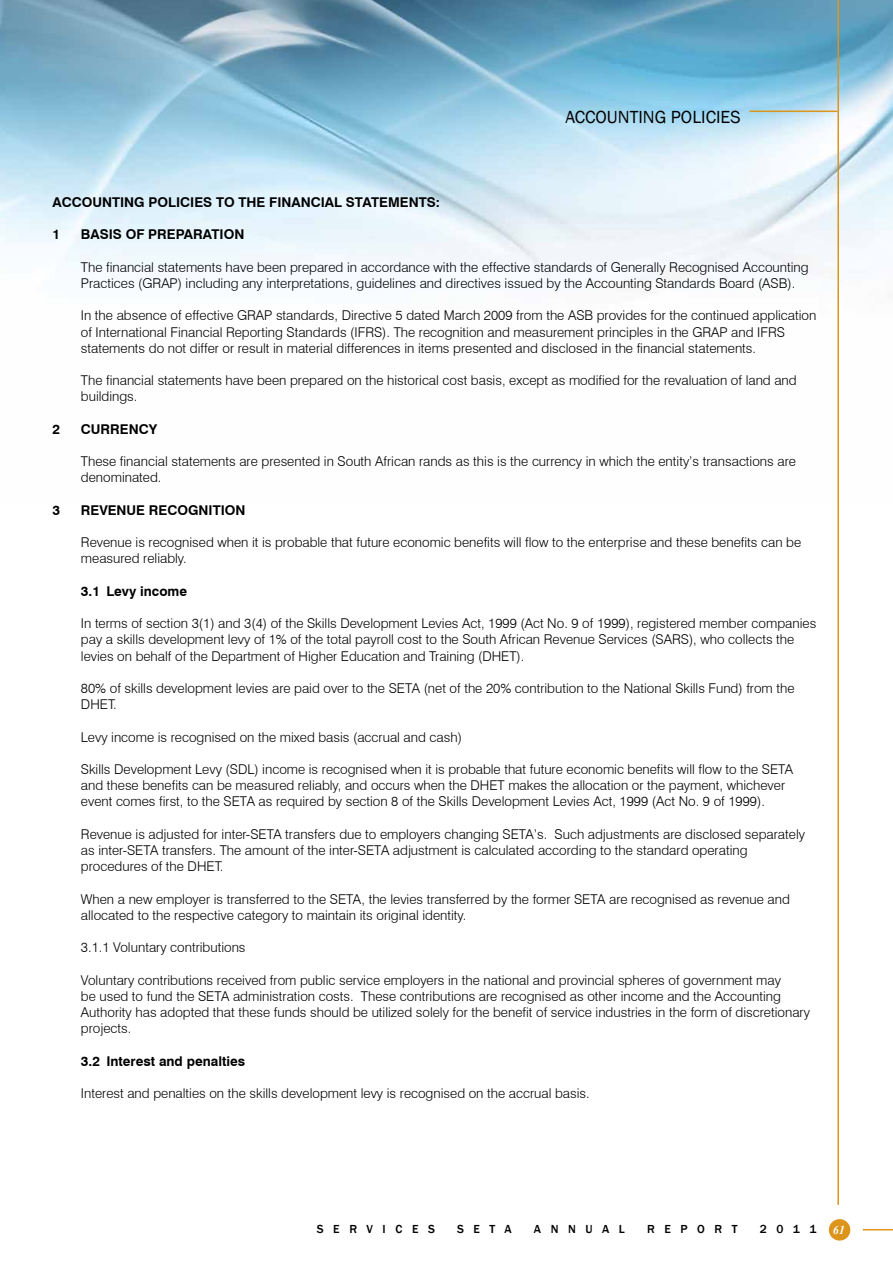
<style>
.page{position:relative;width:893px;height:1263px;background:#fff}
.page>*{position:absolute;margin:0;border:0;box-sizing:border-box;transform-origin:0 0}
.t1{font:18px "Franklin Gothic";color:#000}
.t2{font:300 13.5px/16.2px "Swiss 721 BT";color:#000}
.t3{font:700 13.5px "Swiss 721 BT";color:#000}
.t4{font:500 12px "Franklin Gothic";letter-spacing:.8em;color:#000}
.t5{font:italic 700 12px "Times New Roman";color:#fff}
</style>
<div class="page">
<img style="left:0;top:0;width:893px;height:283px">
<hr style="left:837px;top:0;width:2px;height:1205px;background:#dd941b">
<hr style="left:863px;top:1229px;width:30px;height:1px;background:#dd941b">
<div style="left:829px;top:1219px;width:21px;height:21px;background:#dd941b;border-radius:50%"></div>
<hr style="left:749px;top:111px;width:88px;height:1px;background:#dd941b">
<h1 class="t1" style="left:566px;top:106px;width:42px">ACCOUNT</h1>
<h1 class="t1" style="left:638px;top:106px;width:93px">ING POLICIES</h1>
<p class="t3" style="left:52px;top:194px;width:21px">ACCO</p>
<p class="t3" style="left:92px;top:194px;width:66px">UNTING POL</p>
<p class="t3" style="left:176px;top:194px;width:116px">ICIES TO THE FINANC</p>
<p class="t3" style="left:321px;top:194px;width:35px">IAL STATEMENTS</p>
<p class="t3" style="left:436px;top:194px;width:6px">:</p>
<p class="t3" style="left:52px;top:226px;width:9px">1</p>
<p class="t3" style="left:81px;top:226px;width:96px">BASIS OF PREPA</p>
<p class="t3" style="left:193px;top:226px;width:39px">RATION</p>
<p class="t2" style="left:81px;top:259px;width:729px">The financial statements have been prepared in accordance with the effective standards of Generally Recognised Accounting<br>Practices (GRAP) including any interpretations, guidelines and directives issued by the Accounting Standards Board (ASB).</p>
<p class="t2" style="left:81px;top:307px;width:737px">In the absence of effective GRAP standards, Directive 5 dated March 2009 from the ASB provides for the continued application of International Financial Reporting Standards (IFRS). The recognition and measurement principles in the GRAP and IFRS statements do not differ or result in material differences in items presented and disclosed in the financial statements.</p>
<p class="t2" style="left:81px;top:372px;width:717px">The financial statements have been prepared on the historical cost basis, except as modified for the revaluation of land and buildings.</p>
<p class="t3" style="left:52px;top:421px;width:9px">2</p>
<p class="t3" style="left:81px;top:421px;width:50px">CURRENC</p>
<p class="t3" style="left:149px;top:421px;width:10px">Y</p>
<p class="t2" style="left:81px;top:453px;width:716px">These financial statements are presented in South African rands as this is the currency in which the entity’s transactions are denominated.</p>
<p class="t3" style="left:52px;top:502px;width:20px">3 REVEN</p>
<p class="t3" style="left:127px;top:502px;width:43px">UE RECOGN</p>
<p class="t3" style="left:209px;top:502px;width:25px">ITION</p>
<p class="t2" style="left:81px;top:534px;width:722px">Revenue is recognised when it is probable that future economic benefits will flow to the enterprise and these benefits can be measured reliably.</p>
<p class="t3" style="left:81px;top:583px;width:108px">3.1 LEVY INCOME</p>
<p class="t2" style="left:81px;top:615px;width:737px">In terms of section 3(1) and 3(4) of the Skills Development Levies Act, 1999 (Act No. 9 of 1999), registered member companies pay a skills development levy of 1% of the total payroll cost to the South African Revenue Services (SARS), who collects the levies on behalf of the Department of Higher Education and Training (DHET).</p>
<p class="t2" style="left:81px;top:680px;width:715px">80% of skills development levies are paid over to the SETA (net of the 20% contribution to the National Skills Fund) from the<br>DHET.</p>
<p class="t2" style="left:81px;top:729px;width:383px">Levy income is recognised on the mixed basis (accrual and cash)</p>
<p class="t2" style="left:81px;top:761px;width:714px">Skills Development Levy (SDL) income is recognised when it is probable that future economic benefits will flow to the SETA and these benefits can be measured reliably, and occurs when the DHET makes the allocation or the payment, whichever event comes first, to the SETA as required by section 8 of the Skills Development Levies Act, 1999 (Act No. 9 of 1999).</p>
<p class="t2" style="left:81px;top:826px;width:726px">Revenue is adjusted for inter-SETA transfers due to employers changing SETA’s. Such adjustments are disclosed separately as inter-SETA transfers. The amount of the inter-SETA adjustment is calculated according to the standard operating procedures of the DHET.</p>
<p class="t2" style="left:81px;top:891px;width:710px">When a new employer is transferred to the SETA, the levies transferred by the former SETA are recognised as revenue and allocated to the respective category to maintain its original identity.</p>
<p class="t2" style="left:81px;top:939px;width:166px">3.1.1 Voluntary contributions</p>
<p class="t2" style="left:81px;top:972px;width:731px">Voluntary contributions received from public service employers in the national and provincial spheres of government may<br>be used to fund the SETA administration costs. These contributions are recognised as other income and the Accounting Authority has adopted that these funds should be utilized solely for the benefit of service industries in the form of discretionary projects.</p>
<p class="t3" style="left:81px;top:1053px;width:166px">3.2 I NTEREST AND PENALTIES</p>
<p class="t2" style="left:81px;top:1085px;width:510px">Interest and penalties on the skills development levy is recognised on the accrual basis.</p>
<p class="t4" style="left:317px;top:1222px;width:120px">SERVICES</p>
<p class="t4" style="left:457px;top:1222px;width:56px">SETA</p>
<p class="t4" style="left:534px;top:1222px;width:92px">ANNUAL</p>
<p class="t4" style="left:647px;top:1222px;width:92px">REPORT</p>
<p class="t4" style="left:760px;top:1222px;width:58px">2011</p>
<p class="t5" style="left:833px;top:1221px;width:13px">61</p>
</div>
